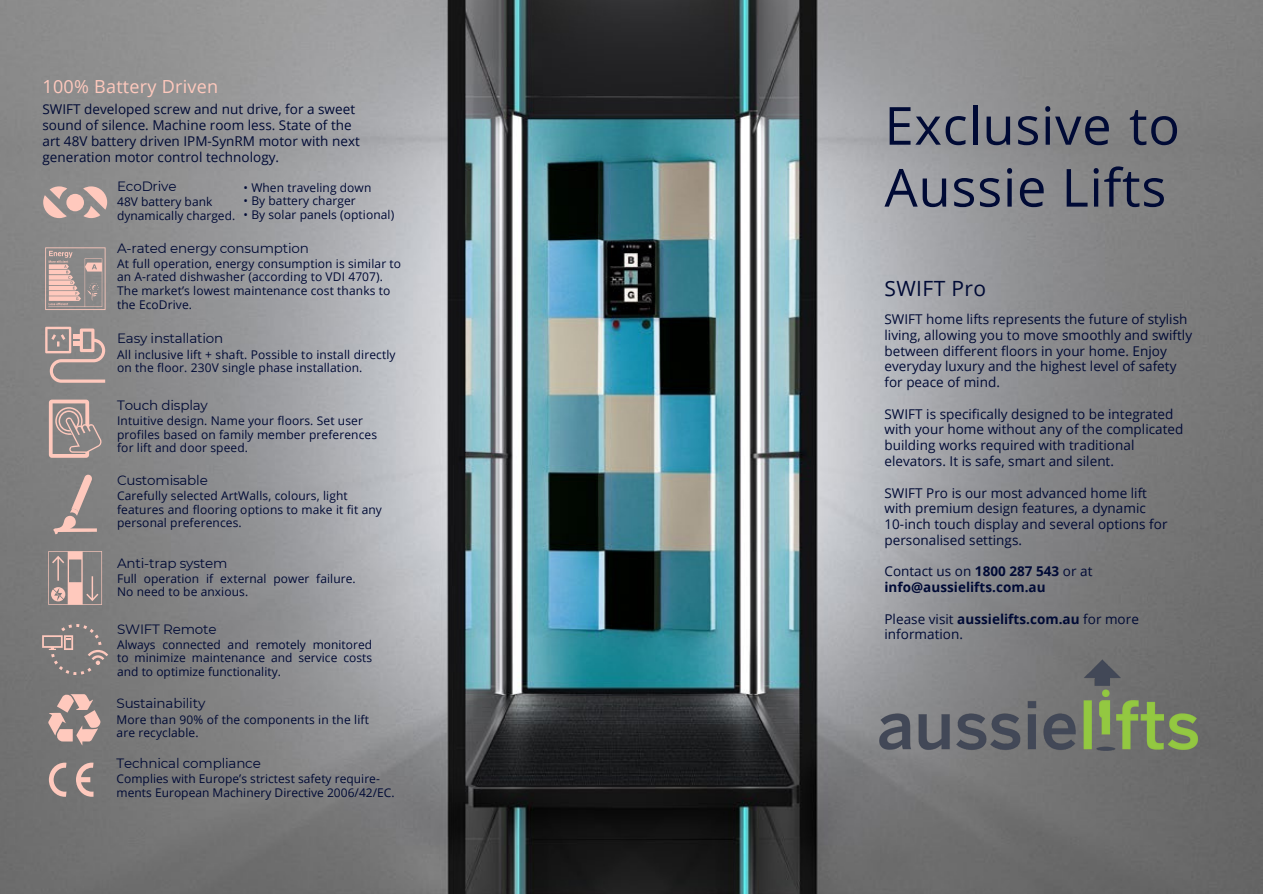
<style>
.page{position:relative;width:1263px;height:894px;background:#fff}
.page>*{position:absolute;margin:0;border:0;box-sizing:border-box;transform-origin:0 0}
.t1{font:52.5px/61.8px "Open Sans";letter-spacing:.015em;color:#000a35}
.t2{font:21px "Open Sans";letter-spacing:.02em;color:#000a35}
.t3{font:18px "Open Sans";letter-spacing:.015em;color:#ffc9bd}
.t4{font:13.5px/15.8px "Open Sans";color:#000a35}
.t5{font:13.5px "Montserrat";letter-spacing:-.015em;color:#000a35}
.t6{font:700 13.5px/15.8px "Open Sans";color:#000a35}
.t7{font:12px/13.5px "Open Sans";letter-spacing:.01em;color:#000a35}
.s1{font-weight:400}
.s2{font-weight:700}
</style>
<div class="page">
<img style="left:0;top:0;width:1263px;height:893px">
<svg style="left:49px;top:399px;width:53px;height:58px;background:#a79793"></svg>
<svg style="left:53px;top:474px;width:44px;height:60px;background:#9c8f8c"></svg>
<svg style="left:76px;top:762px;width:18px;height:34px"></svg>
<svg style="left:49px;top:762px;width:18px;height:34px"></svg>
<svg style="left:45px;top:326px;width:60px;height:56px;background:#a59693"></svg>
<div style="left:74px;top:341px;width:8px;height:5px;background:#ffc9bd"></div>
<svg style="left:43px;top:186px;width:24px;height:32px"></svg>
<svg style="left:83px;top:186px;width:24px;height:32px"></svg>
<div style="left:66px;top:194px;width:18px;height:17px;background:#ffc9bd;border-radius:50%"></div>
<svg style="left:48px;top:694px;width:52px;height:51px;background:#b19994"></svg>
<svg style="left:48px;top:551px;width:54px;height:53px;background:#a2928e"></svg>
<svg style="left:42px;top:623px;width:66px;height:51px;background:#888280"></svg>
<svg style="left:45px;top:247px;width:61px;height:63px;background:#b09d99"></svg>
<img style="left:873px;top:598px;width:330px;height:247px">
<h4 class="t3" style="left:43px;top:73px;width:177px">100% Battery Driven</h4>
<p class="t4" style="left:43px;top:101px;width:319px">SWIFT developed screw and nut drive, for a sweet sound of silence. Machine room less. State of the art 48V battery driven IPM-SynRM motor with next generation motor control technology.</p>
<h3 class="t5" style="left:117px;top:178px;width:61px">EcoDrive</h3>
<p class="t7" style="left:117px;top:194px;width:120px">48V battery bank dynamically charged.</p>
<p class="t7" style="left:244px;top:180px;width:129px">• When traveling down</p>
<h4 class="t7" style="left:244px;top:194px;width:114px">• By battery charger</h4>
<p class="t7" style="left:244px;top:207px;width:152px">• By solar panels (optional)</p>
<h4 class="t5" style="left:117px;top:240px;width:193px">A-rated energy consumption</h4>
<p class="t7" style="left:117px;top:256px;width:285px">At full operation, energy consumption is similar to an A-rated dishwasher (according to VDI 4707).<br>The market’s lowest maintenance cost thanks to the EcoDrive.</p>
<p class="t5" style="left:117px;top:330px;width:108px">Easy installation</p>
<h4 class="t7" style="left:117px;top:347px;width:280px">All inclusive lift + shaft. Possible to install directly on the floor. 230V single phase installation.</h4>
<h4 class="t5" style="left:117px;top:397px;width:92px">Touch display</h4>
<p class="t7" style="left:117px;top:414px;width:261px">Intuitive design. Name your floors. Set user profiles based on family member preferences for lift and door speed.</p>
<h4 class="t7" style="left:117px;top:489px;width:266px">Carefully selected ArtWalls, colours, light features and flooring options to make it fit any personal preferences.</h4>
<p class="t5" style="left:117px;top:472px;width:92px">Customisable</p>
<p class="t5" style="left:117px;top:554px;width:112px">Anti-trap system</p>
<h4 class="t7" style="left:117px;top:571px;width:240px">Full operation if external power failure.<br>No need to be anxious.</h4>
<p class="t5" style="left:117px;top:620px;width:101px">SWIFT Remote</p>
<h4 class="t7" style="left:117px;top:637px;width:256px;text-align:justify">Always connected and remotely monitored to minimize maintenance and service costs and to optimize functionality.</h4>
<h4 class="t5" style="left:117px;top:695px;width:90px">Sustainability</h4>
<p class="t7" style="left:117px;top:712px;width:254px">More than 90% of the components in the lift are recyclable.</p>
<p class="t5" style="left:117px;top:755px;width:146px">Technical compliance</p>
<h4 class="t7" style="left:117px;top:771px;width:280px">Complies with Europe’s strictest safety require&shy;ments European Machinery Directive 2006/42/EC.</h4>
<h4 class="t1" style="left:884px;top:93px;width:297px">Exclusive to<br>Aussie Lifts</h4>
<h4 class="t2" style="left:884px;top:273px;width:103px">SWIFT Pro</h4>
<h4 class="t4" style="left:884px;top:311px;width:309px">SWIFT home lifts represents the future of stylish living, allowing you to move smoothly and swiftly between different floors in your home. Enjoy everyday luxury and the highest level of safety for peace of mind.</h4>
<p class="t4" style="left:884px;top:405px;width:300px">SWIFT is specifically designed to be integrated with your home without any of the complicated building works required with traditional elevators. It is safe, smart and silent.</p>
<h1 class="t4" style="left:884px;top:484px;width:285px">SWIFT Pro is our most advanced home lift with premium design features, a dynamic<br>10-inch touch display and several options for</h1>
<h2 class="t4" style="left:884px;top:531px;width:139px">personalised settings.</h2>
<h2 class="t6" style="left:884px;top:563px;width:209px"><span class="s1">Contact us on</span> 1800 287 543 <span class="s1">or at </span>info@aussielifts.com.au</h2>
<h4 class="t4" style="left:884px;top:610px;width:256px">Please visit <span class="s2">aussielifts.com.au</span> for more information.</h4>
</div>
